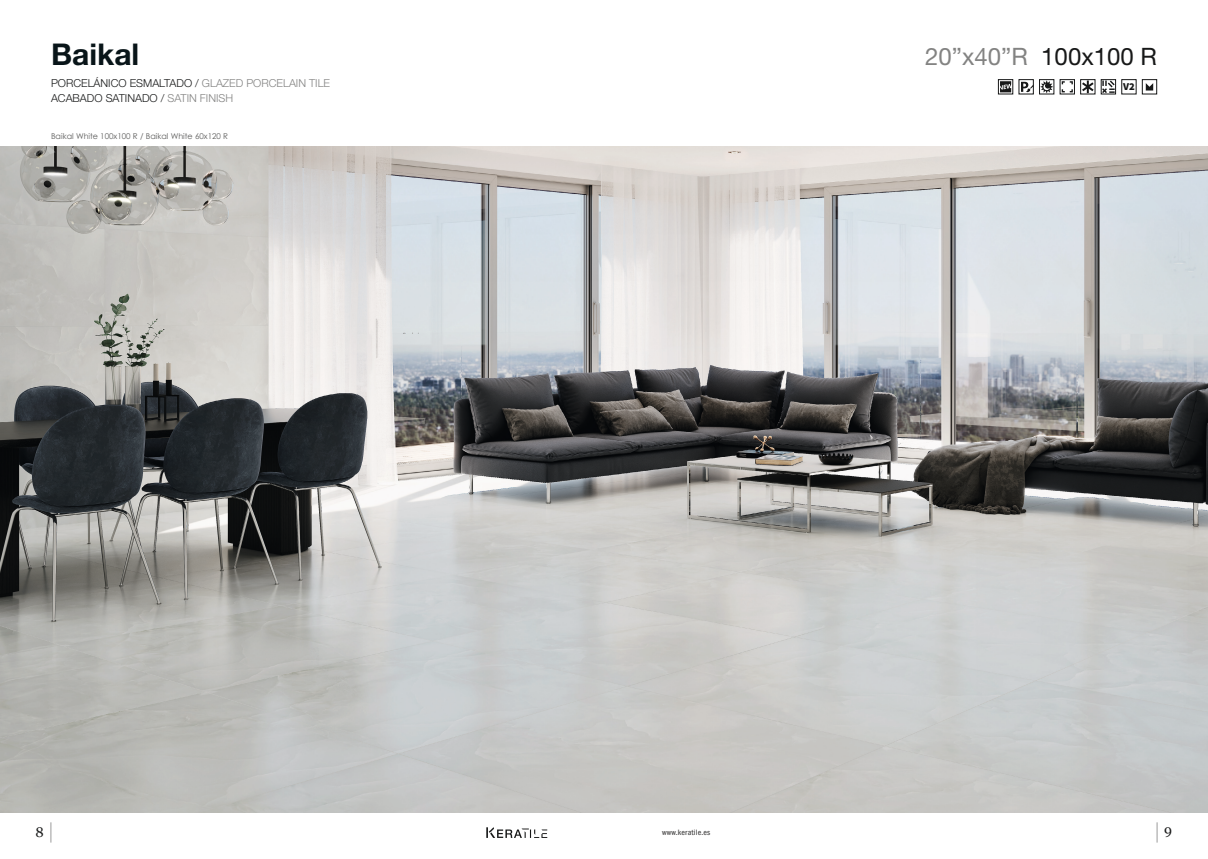
<style>
.page{position:relative;width:1208px;height:859px;background:#fff}
.page>*{position:absolute;margin:0;border:0;box-sizing:border-box;transform-origin:0 0}
.t1{font:700 30px "Helvetica Neue LT Std";color:#091519}
.t2{font:24px "Helvetica Neue LT Std";color:#838382}
.t3{font:14px "Georgia";color:#171818}
.t4{font:300 11px "Helvetica Neue LT Std";color:#171818}
.t5{font:900 10.5px "Source Sans Pro";color:#171818}
.t6{font:8px "Century Gothic";color:#5d5d5c}
.t7{font:500 condensed 8px "Franklin Gothic";letter-spacing:.02em;color:#504f4f}
.s1{color:#171818}
.s2{color:#838382}
</style>
<div class="page">
<img style="left:0;top:146px;width:1208px;height:666px">
<div style="left:1059px;top:79px;width:15px;height:15px;border:1px solid #171818"></div>
<svg style="left:1061px;top:81px;width:11px;height:11px"></svg>
<div style="left:1018px;top:79px;width:15px;height:15px;border:1px solid #171818"></div>
<svg style="left:1021px;top:82px;width:12px;height:10px"></svg>
<div style="left:1080px;top:79px;width:15px;height:15px;border:1px solid #171818"></div>
<svg style="left:1082px;top:80px;width:11px;height:13px"></svg>
<div style="left:1101px;top:79px;width:14px;height:15px;border:1px solid #171818"></div>
<svg style="left:1102px;top:81px;width:12px;height:12px"></svg>
<div style="left:1121px;top:79px;width:15px;height:15px;border:1px solid #171818"></div>
<div style="left:1039px;top:79px;width:15px;height:15px;border:1px solid #171818"></div>
<svg style="left:1040px;top:80px;width:13px;height:13px"></svg>
<div style="left:1142px;top:79px;width:15px;height:15px;border:1px solid #171818"></div>
<svg style="left:1145px;top:83px;width:8px;height:8px"></svg>
<div style="left:998px;top:79px;width:15px;height:15px;border:1px solid #171818"></div>
<svg style="left:1000px;top:81px;width:11px;height:11px"></svg>
<svg style="left:1156px;top:822px;width:1px;height:20px"></svg>
<svg style="left:51px;top:822px;width:1px;height:20px"></svg>
<svg style="left:486px;top:827px;width:61px;height:11px"></svg>
<p class="t1" style="left:51px;top:36px;width:90px">Baikal</p>
<p class="t2" style="left:925px;top:42px;width:233px">20”x40”R <span class="s1">100x100 R</span></p>
<p class="t4" style="left:51px;top:77px;width:281px">PORCELÁNICO ESMALTADO / <span class="s2">GLAZED PORCELAIN TILE</span></p>
<p class="t4" style="left:51px;top:91px;width:184px">ACABADO SATINADO / <span class="s2">SATIN FINISH</span></p>
<p class="t6" style="left:51px;top:130px;width:178px">Baikal White 100x100 R / Baikal White 60x120 R</p>
<p class="t5" style="left:1123px;top:80px;width:13px">V2</p>
<p class="t3" style="left:35px;top:824px;width:10px">8</p>
<p class="t7" style="left:662px;top:827px;width:50px">www.keratile.es</p>
<p class="t3" style="left:1164px;top:824px;width:9px">9</p>
</div>
